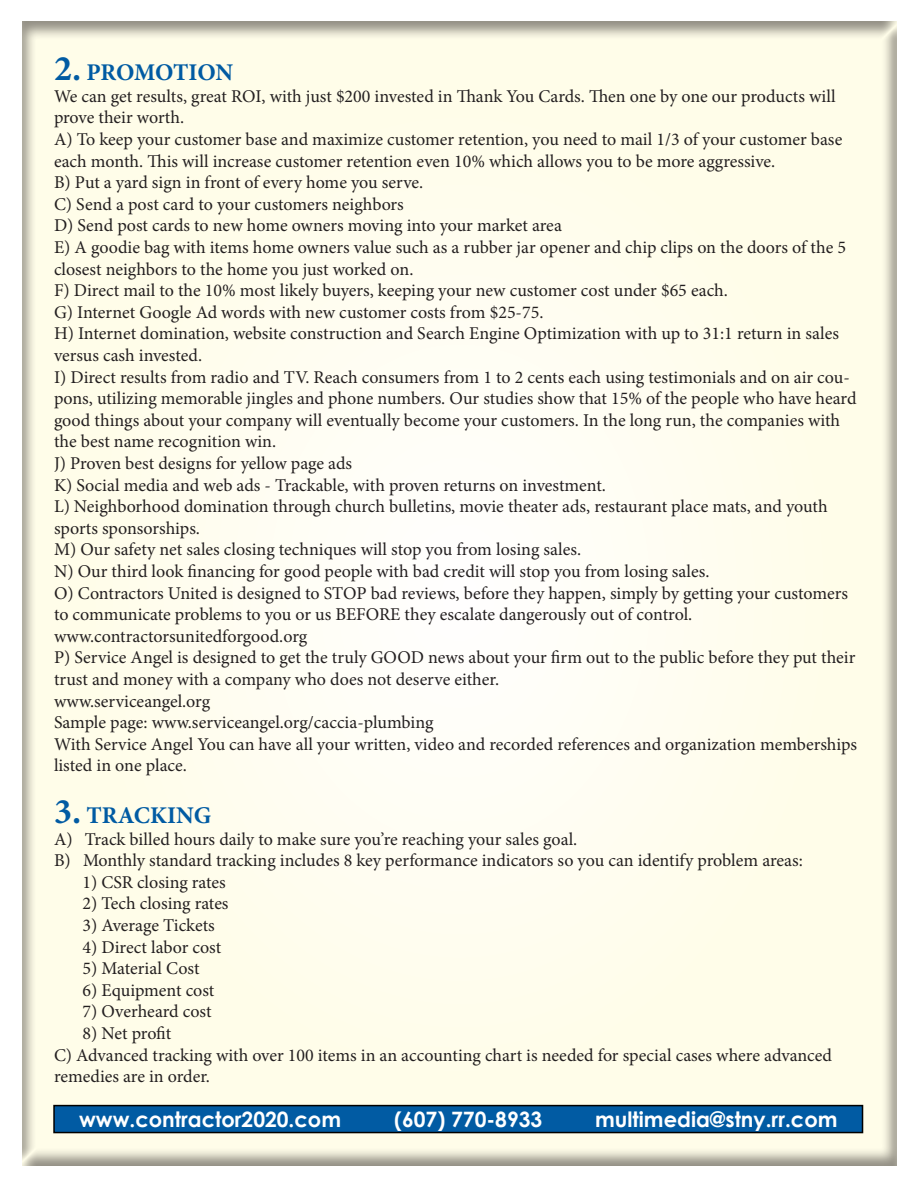
<style>
.page{position:relative;width:918px;height:1188px;background:#fff}
.page>*{position:absolute;margin:0;border:0;box-sizing:border-box;transform-origin:0 0}
.t1{font:700 24px "Minion Pro";letter-spacing:-.005em;color:#015ba3}
.t2{font:700 21.15px "Century Gothic";color:#fff}
.t3{font:18px/21.6px "Minion Pro";letter-spacing:-.005em;color:#231f20}
.s1{font-size:36px}
</style>
<div class="page">
<div style="left:15px;top:16px;width:882px;height:1151px;background:#231f20;opacity:.5"></div>
<div style="left:54px;top:1106px;width:809px;height:27px;background:#015ba3"></div>
<div style="left:53px;top:1105px;width:810px;height:28px;border:2px solid #000"></div>
<p class="t1" style="left:54px;top:56px;width:181px"><span class="s1">2.</span> PROMOTION</p>
<p class="t3" style="left:54px;top:85px;width:783px">We can get results, great ROI, with just $200 invested in Thank You Cards. Then one by one our products will prove their worth.</p>
<p class="t3" style="left:54px;top:129px;width:790px">A) To keep your customer base and maximize customer retention, you need to mail 1/3 of your customer base each month. This will increase customer retention even 10% which allows you to be more aggressive.</p>
<p class="t3" style="left:54px;top:172px;width:371px">B) Put a yard sign in front of every home you serve.</p>
<p class="t3" style="left:54px;top:193px;width:351px">C) Send a post card to your customers neighbors</p>
<p class="t3" style="left:54px;top:215px;width:509px">D) Send post cards to new home owners moving into your market area</p>
<p class="t3" style="left:54px;top:237px;width:794px">E) A goodie bag with items home owners value such as a rubber jar opener and chip clips on the doors of the 5 closest neighbors to the home you just worked on.</p>
<p class="t3" style="left:54px;top:280px;width:675px">F) Direct mail to the 10% most likely buyers, keeping your new customer cost under $65 each.</p>
<p class="t3" style="left:54px;top:301px;width:491px">G) Internet Google Ad words with new customer costs from $25-75.</p>
<p class="t3" style="left:54px;top:323px;width:786px">H) Internet domination, website construction and Search Engine Optimization with up to 31:1 return in sales versus cash invested.</p>
<p class="t3" style="left:54px;top:366px;width:804px">I) Direct results from radio and TV. Reach consumers from 1 to 2 cents each using testimonials and on air cou&shy;pons, utilizing memorable jingles and phone numbers. Our studies show that 15% of the people who have heard good things about your company will eventually become your customers. In the long run, the companies with the best name recognition win.</p>
<p class="t3" style="left:54px;top:453px;width:300px">J) Proven best designs for yellow page ads</p>
<p class="t3" style="left:54px;top:474px;width:554px">K) Social media and web ads - Trackable, with proven returns on investment.</p>
<p class="t3" style="left:54px;top:496px;width:775px">L) Neighborhood domination through church bulletins, movie theater ads, restaurant place mats, and youth sports sponsorships.</p>
<p class="t3" style="left:54px;top:539px;width:529px">M) Our safety net sales closing techniques will stop you from losing sales.</p>
<p class="t3" style="left:54px;top:561px;width:657px">N) Our third look financing for good people with bad credit will stop you from losing sales.</p>
<p class="t3" style="left:54px;top:582px;width:796px">O) Contractors United is designed to STOP bad reviews, before they happen, simply by getting your customers to communicate problems to you or us BEFORE they escalate dangerously out of control.</p>
<p class="t3" style="left:54px;top:625px;width:255px">www.contractorsunitedforgood.org</p>
<p class="t3" style="left:54px;top:647px;width:803px">P) Service Angel is designed to get the truly GOOD news about your firm out to the public before they put their trust and money with a company who does not deserve either.</p>
<p class="t3" style="left:54px;top:690px;width:158px">www.serviceangel.org</p>
<p class="t3" style="left:54px;top:712px;width:381px">Sample page: www.serviceangel.org/caccia-plumbing</p>
<p class="t3" style="left:54px;top:733px;width:805px">With Service Angel You can have all your written, video and recorded references and organization memberships listed in one place.</p>
<p class="t1" style="left:54px;top:798px;width:159px"><span class="s1">3.</span> TRACKING</p>
<p class="t3" style="left:54px;top:828px;width:525px">A) Track billed hours daily to make sure you’re reaching your sales goal.</p>
<p class="t3" style="left:54px;top:850px;width:750px">B) Monthly standard tracking includes 8 key performance indicators so you can identify problem areas:</p>
<p class="t3" style="left:83px;top:871px;width:145px">1) CSR closing rates</p>
<p class="t3" style="left:83px;top:893px;width:147px">2) Tech closing rates</p>
<p class="t3" style="left:83px;top:915px;width:134px">3) Average Tickets</p>
<p class="t3" style="left:83px;top:936px;width:140px">4) Direct labor cost</p>
<p class="t3" style="left:83px;top:958px;width:118px">5) Material Cost</p>
<p class="t3" style="left:83px;top:979px;width:133px">6) Equipment cost</p>
<p class="t3" style="left:83px;top:1001px;width:131px">7) Overheard cost</p>
<p class="t3" style="left:83px;top:1023px;width:90px">8) Net profit</p>
<p class="t3" style="left:54px;top:1044px;width:780px">C) Advanced tracking with over 100 items in an accounting chart is needed for special cases where advanced remedies are in order.</p>
<p class="t2" style="left:79px;top:1103px;width:264px">www.contractor2020.com</p>
<p class="t2" style="left:394px;top:1103px;width:150px">(607) 770-8933</p>
<p class="t2" style="left:595px;top:1103px;width:244px">multimedia@stny.rr.com</p>
</div>
